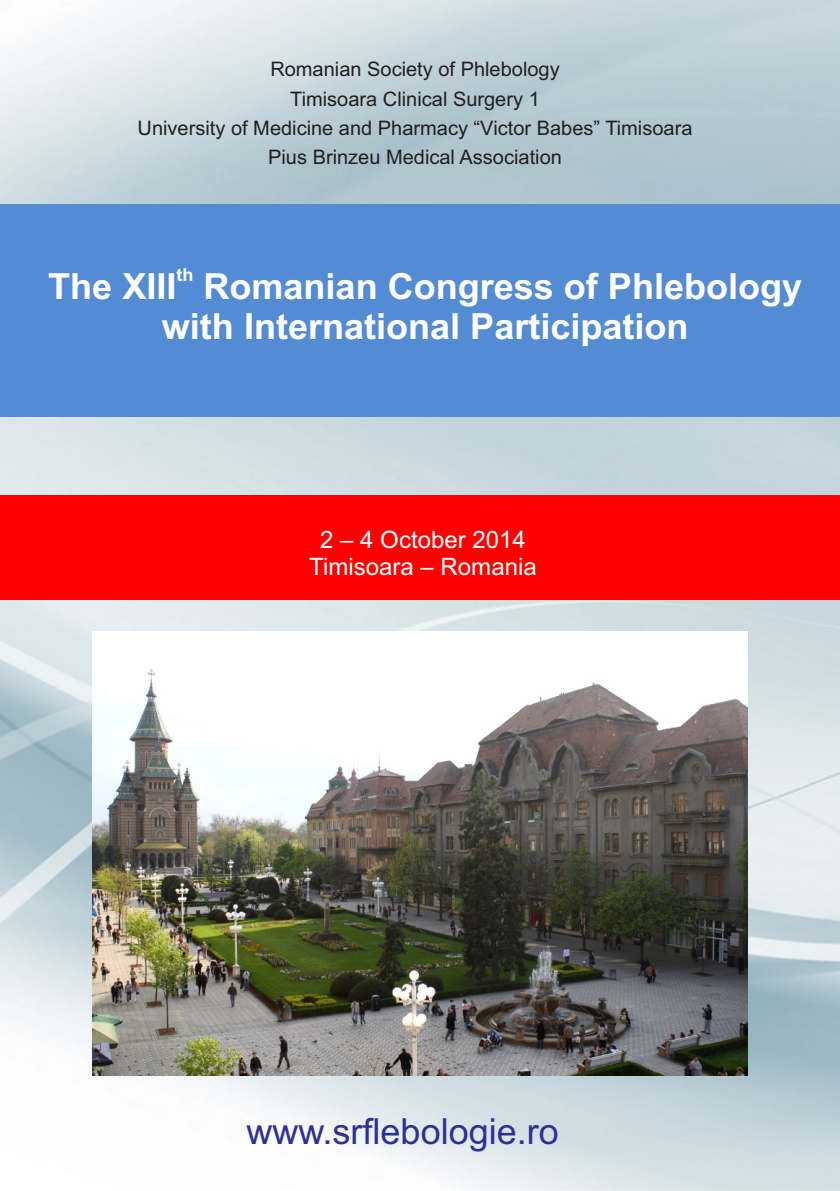
<style>
.page{position:relative;width:840px;height:1191px;background:#fff}
.page>*{position:absolute;margin:0;border:0;box-sizing:border-box;transform-origin:0 0}
.t1{font:700 36px/40.2px "Arial";color:#fff;text-align:center}
.t2{font:36px "Arial";color:#2e3092}
.t3{font:24px/26.8px "Arial";color:#fff;text-align:center}
.t4{font:20px/29.4px "Arial";color:#231f20;text-align:center}
.t5{font:700 18px "Arial";color:#fff}
</style>
<div class="page">
<img style="left:0;top:0;width:839px;height:1191px">
<div style="left:0;top:204px;width:839px;height:212px;background:#548cd4"></div>
<div style="left:0;top:495px;width:839px;height:105px;background:#f00"></div>
<img style="left:92px;top:632px;width:655px;height:444px">
<p class="t4" style="left:137px;top:56px;width:556px">Romanian Society of Phlebology<br>Timisoara Clinical Surgery 1<br>University of Medicine and Pharmacy “Victor Babes” Timisoara Pius Brinzeu Medical Association</p>
<p class="t5" style="left:176px;top:268px;width:18px">th</p>
<h1 class="t1" style="left:48px;top:270px;width:755px">The XIII Romanian Congress of Phlebology with International Participation</h1>
<p class="t3" style="left:309px;top:528px;width:229px">2 – 4 October 2014<br>Timisoara – Romania</p>
<h1 class="t2" style="left:246px;top:1117px;width:314px">www.srflebologie.ro</h1>
</div>
